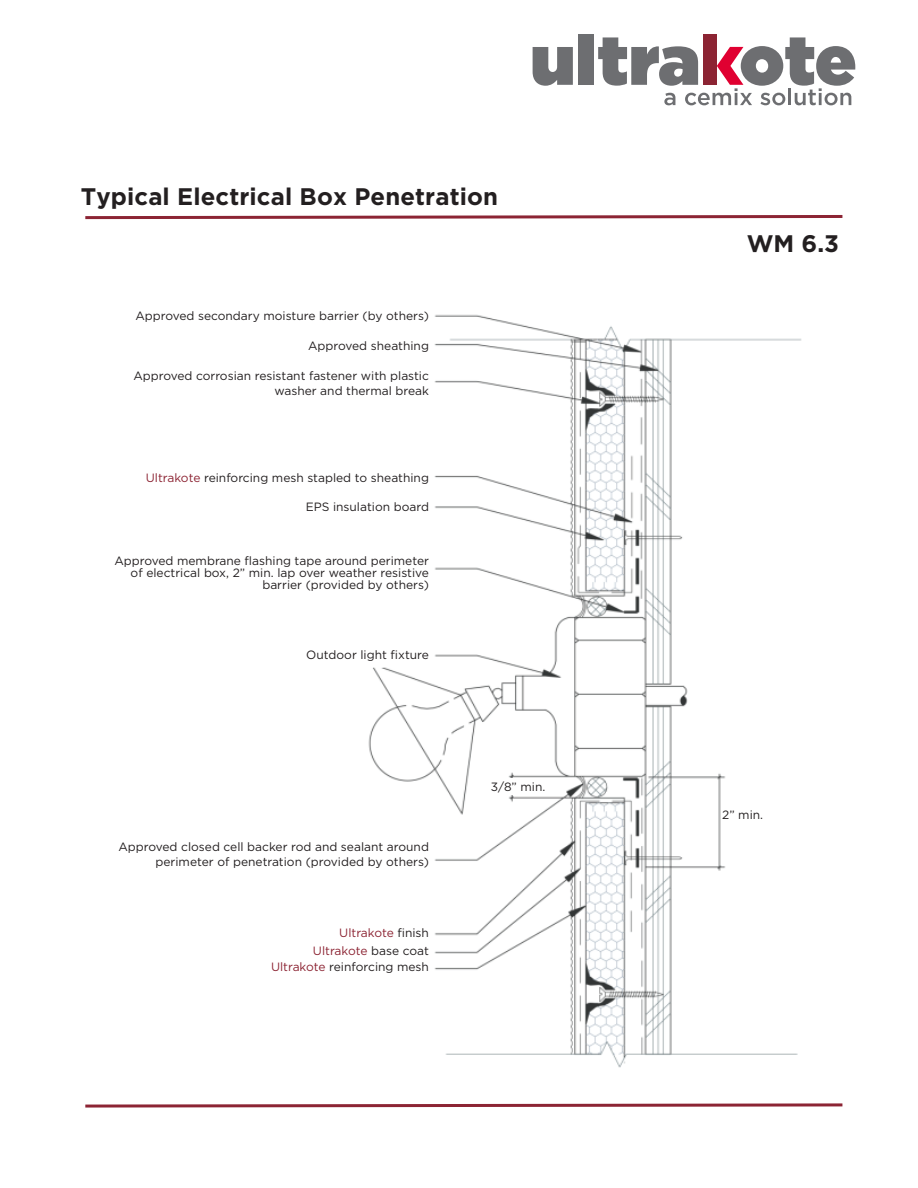
<style>
.page{position:relative;width:918px;height:1188px;background:#fff}
.page>*{position:absolute;margin:0;border:0;box-sizing:border-box;transform-origin:0 0}
.t1{font:900 69.3px "Gotham";letter-spacing:.005em;color:#6d6e71}
.t2{font:700 24px "Gotham";letter-spacing:.005em;color:#231f20}
.t3{font:12px/15px "Gotham";color:#231f20;text-align:right}
.t4{font:12px/18px "Gotham";color:#8c2433;text-align:right}
.s1{color:#8c2433}
.s2{color:#231f20}
</style>
<div class="page">
<img style="left:368px;top:314px;width:434px;height:754px">
<div style="left:214px;top:295px;width:220px;height:367px;background:#fff"></div>
<div style="left:470px;top:778px;width:68px;height:16px;background:#fff"></div>
<div style="left:722px;top:803px;width:79px;height:46px;background:#fff"></div>
<div style="left:214px;top:822px;width:214px;height:193px;background:#fff"></div>
<div style="left:470px;top:786px;width:14px;height:17px;background:#fff"></div>
<svg style="left:85px;top:215px;width:758px;height:5px"></svg>
<svg style="left:85px;top:1103px;width:758px;height:5px"></svg>
<div style="left:703px;top:34px;width:14px;height:51px;background:#8c2433"></div>
<svg style="left:664px;top:93px;width:11px;height:12px"></svg>
<svg style="left:685px;top:47px;width:67px;height:58px"></svg>
<svg style="left:760px;top:93px;width:25px;height:12px"></svg>
<hr style="left:788px;top:88px;width:3px;height:17px;background:#6d6e71">
<svg style="left:795px;top:88px;width:56px;height:17px"></svg>
<h1 class="t1" style="left:531px;top:11px;width:327px">ultra ote</h1>
<h2 class="t2" style="left:81px;top:180px;width:419px">Typical Electrical Box Penetration</h2>
<p class="t3" style="left:135px;top:308px;width:295px">Approved secondary moisture barrier (by others)</p>
<p class="t3" style="left:308px;top:338px;width:122px">Approved sheathing</p>
<p class="t3" style="left:133px;top:368px;width:297px">Approved corrosian resistant fastener with plastic washer and thermal break</p>
<p class="t3" style="left:146px;top:470px;width:285px"><span class="s1">Ultrakote</span> reinforcing mesh stapled to sheathing</p>
<p class="t3" style="left:306px;top:499px;width:125px">EPS insulation board</p>
<p class="t3" style="left:114px;top:554px;width:316px;line-height:12px">Approved membrane flashing tape around perimeter of electrical box, 2” min. lap over weather resistive barrier (provided by others)</p>
<p class="t3" style="left:306px;top:647px;width:124px">Outdoor light fixture</p>
<h2 class="t2" style="left:747px;top:227px;width:94px">WM 6.3</h2>
<p class="t3" style="left:118px;top:839px;width:312px">Approved closed cell backer rod and sealant around perimeter of penetration (provided by others)</p>
<p class="t4" style="left:313px;top:923px;width:118px">Ultrakote <span class="s2">finish<br></span>Ultrakote <span class="s2">base coat</span></p>
<p class="t3" style="left:271px;top:959px;width:160px"><span class="s1">Ultrakote</span> reinforcing mesh</p>
<p class="t3" style="left:491px;top:779px;width:56px">3/8” min.</p>
<p class="t3" style="left:722px;top:807px;width:43px">2” min.</p>
</div>
